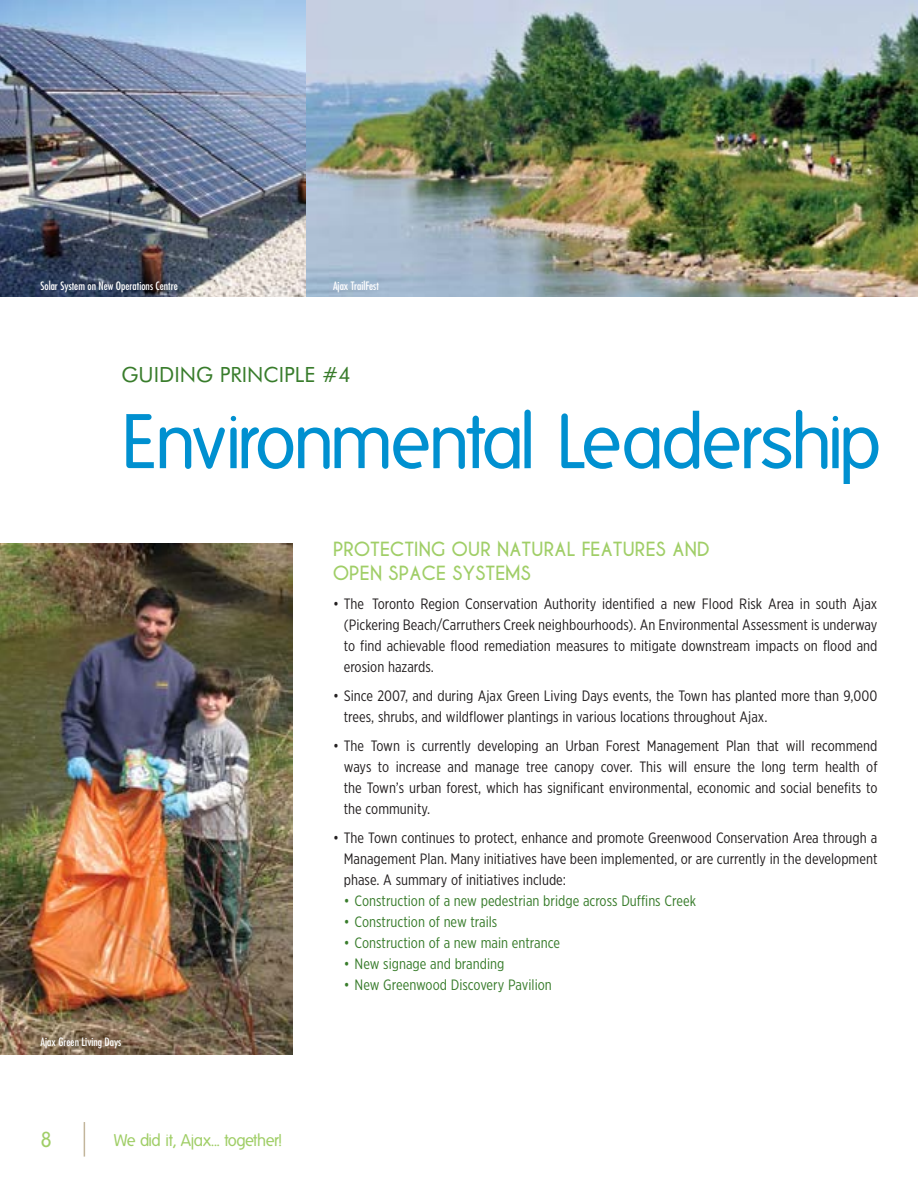
<style>
.page{position:relative;width:918px;height:1188px;background:#fff}
.page>*{position:absolute;margin:0;border:0;box-sizing:border-box;transform-origin:0 0}
.t1{font:75px "Folks";letter-spacing:-.035em;color:#0090d0}
.t2{font:21px/24px "Champagne&Limousines Thick";letter-spacing:.015em;color:#a0ce67}
.t3{font:21px "Futura BT";color:#387c2b}
.t4{font:21px "Folks";color:#a0ce67}
.t5{font:16.5px "Folks";letter-spacing:-.035em;color:#a0ce67}
.t6{font:15px/21px "Gotham Extra Narrow";color:#231f20;text-align:justify}
.t7{font:15px "Gotham Extra Narrow";color:#387c2b}
.t8{font:condensed 11.25px "Futura";color:#fff}
</style>
<div class="page">
<img style="left:306px;top:0;width:612px;height:297px">
<hr style="left:84px;top:1122px;width:1px;height:35px;background:#c2b59b">
<img style="left:0;top:543px;width:292px;height:512px">
<img style="left:0;top:0;width:306px;height:297px">
<p class="t8" style="left:40px;top:280px;width:139px">Solar System on New Operations Centre</p>
<p class="t8" style="left:333px;top:280px;width:47px">Ajax TrailFest</p>
<h2 class="t3" style="left:122px;top:366px;width:231px">GUIDING PRINCIPLE #4</h2>
<h1 class="t1" style="left:122px;top:411px;width:761px">Environmental Leadership</h1>
<p class="t8" style="left:40px;top:1037px;width:82px">Ajax Green Living Days</p>
<h2 class="t4" style="left:40px;top:1131px;width:13px">8</h2>
<p class="t5" style="left:114px;top:1134px;width:170px">We did it, Ajax... together!</p>
<h2 class="t2" style="left:333px;top:538px;width:378px">PROTECTING OUR NATURAL FEATURES AND<br>OPEN SPACE SYSTEMS</h2>
<p class="t6" style="left:344px;top:594px;width:535px;text-indent:-11px">• The Toronto Region Conservation Authority identified a new Flood Risk Area in south Ajax (Pickering Beach/Carruthers Creek neighbourhoods). An Environmental Assessment is underway to find achievable flood remediation measures to mitigate downstream impacts on flood and erosion hazards.</p>
<p class="t6" style="left:344px;top:686px;width:535px;text-indent:-11px">• Since 2007, and during Ajax Green Living Days events, the Town has planted more than 9,000 trees, shrubs, and wildflower plantings in various locations throughout Ajax.</p>
<p class="t6" style="left:344px;top:736px;width:535px;text-indent:-11px">• The Town is currently developing an Urban Forest Management Plan that will recommend ways to increase and manage tree canopy cover. This will ensure the long term health of the Town’s urban forest, which has significant environmental, economic and social benefits to the community.</p>
<p class="t6" style="left:344px;top:828px;width:535px;text-indent:-11px">• The Town continues to protect, enhance and promote Greenwood Conservation Area through a Management Plan. Many initiatives have been implemented, or are currently in the development phase. A summary of initiatives include:</p>
<p class="t7" style="left:344px;top:895px;width:354px">• Construction of a new pedestrian bridge across Duffins Creek</p>
<p class="t7" style="left:344px;top:916px;width:155px">• Construction of new trails</p>
<p class="t7" style="left:344px;top:937px;width:218px">• Construction of a new main entrance</p>
<p class="t7" style="left:344px;top:958px;width:162px">• New signage and branding</p>
<p class="t7" style="left:344px;top:979px;width:210px">• New Greenwood Discovery Pavilion</p>
</div>
